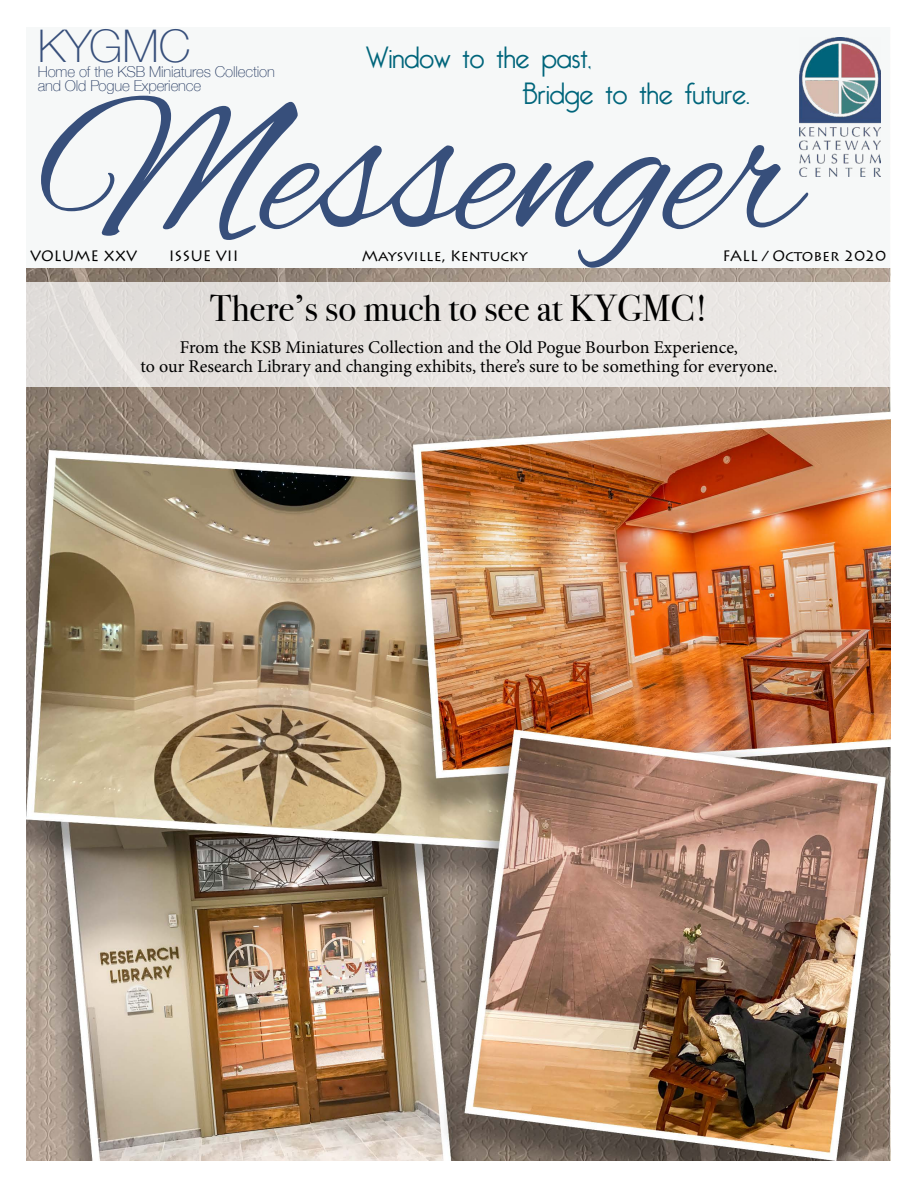
<style>
.page{position:relative;width:918px;height:1188px;background:#fff}
.page>*{position:absolute;margin:0;border:0;box-sizing:border-box;transform-origin:0 0}
.t1{font:201px "Alex Brush";color:#374f7b}
.t2{font:100 45px "Helvetica Neue";color:#374f7b}
.t3{font:37.5px "Bodoni Svty Two ITCTT";color:#000}
.t4{font:300 30px/36px "Bellerose";color:#00657b}
.t5{font:18px/19.5px "Minion Pro";color:#000;text-align:center}
.t6{font:100 15px/13.5px "Helvetica Neue";letter-spacing:-.01em;color:#293d64}
.t7{font:15px "Lithos Pro";color:#000}
</style>
<div class="page">
<img style="left:26px;top:268px;width:864px;height:893px">
<div style="left:0;top:0;width:918px;height:268px;background:#f6f8f8"></div>
<img style="left:799px;top:38px;width:81px;height:139px">
<svg style="left:26px;top:282px;width:865px;height:105px;background:#e6e3e0"></svg>
<h2 class="t2" style="left:38px;top:11px;width:154px">KYGMC</h2>
<h1 class="t1" style="left:38px;top:61px;width:764px">Messenger</h1>
<h3 class="t4" style="left:522px;top:41px;width:229px;text-indent:-156px">Window to the past,<br>Bridge to the future.</h3>
<p class="t6" style="left:38px;top:64px;width:239px">Home of the KSB Miniatures Collection and Old Pogue Experience</p>
<p class="t7" style="left:30px;top:248px;width:108px">VOLUME XXV</p>
<p class="t7" style="left:169px;top:248px;width:71px">ISSUE VII</p>
<p class="t7" style="left:723px;top:248px;width:165px">FALL / October 2020</p>
<h3 class="t3" style="left:210px;top:278px;width:500px">There’s so much to see at KYGMC!</h3>
<p class="t5" style="left:141px;top:337px;width:638px">From the KSB Miniatures Collection and the Old Pogue Bourbon Experience,<br>to our Research Library and changing exhibits, there’s sure to be something for everyone.</p>
<p class="t7" style="left:362px;top:248px;width:167px">Maysville, Kentucky</p>
</div>
